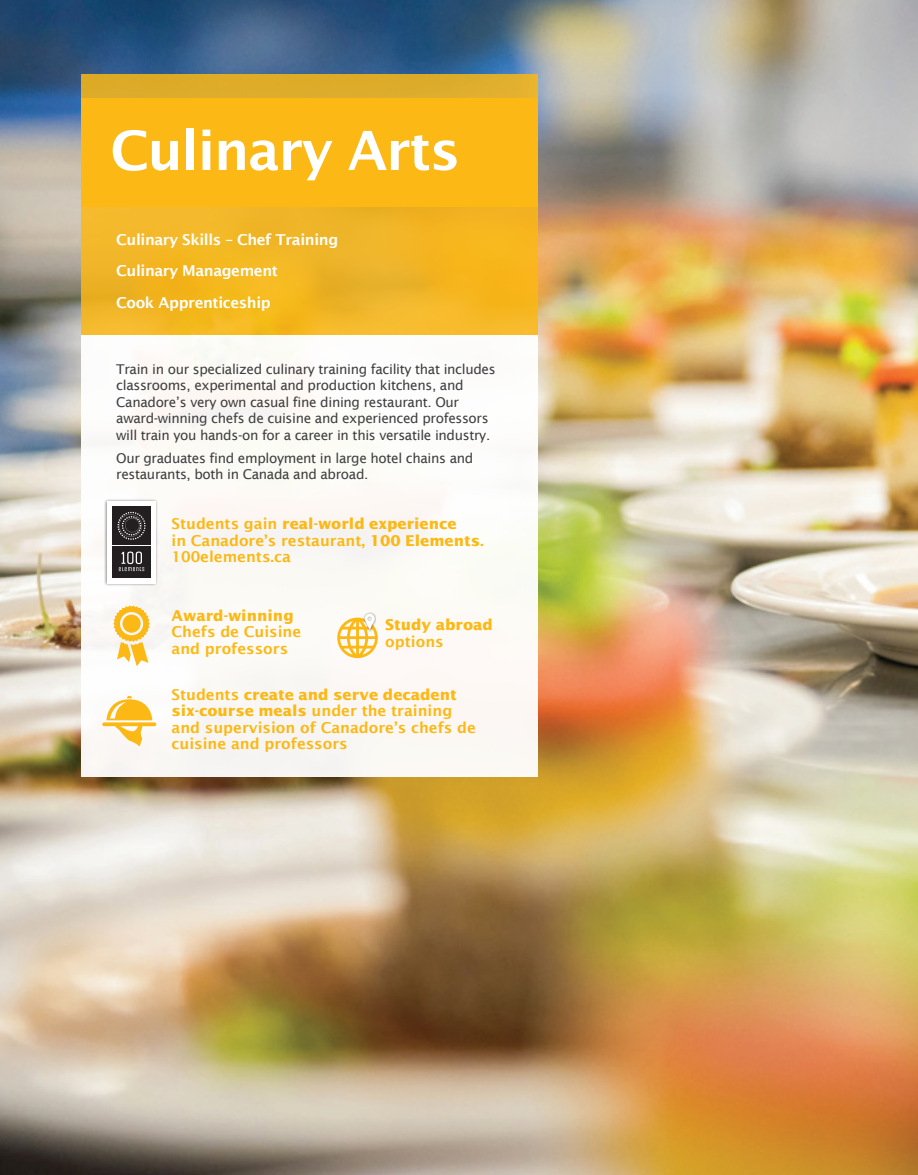
<style>
.page{position:relative;width:918px;height:1175px;background:#fff}
.page>*{position:absolute;margin:0;border:0;box-sizing:border-box;transform-origin:0 0}
.t1{font:600 54px "Lucida Sans";letter-spacing:-.025em;color:#fff}
.t2{font:600 15px/16.5px "Lucida Sans";color:#fcb814}
.Spread_Program_List{font:600 15px "Lucida Sans";letter-spacing:-.025em;color:#fff}
.t3{font:700 15px "Lucida Sans";color:#fcb814}
.Body{font:13.5px/16.5px "Lucida Sans";letter-spacing:-.025em;color:#3e3e3f}
.s1{font-weight:600}
.s2{font-weight:700}
</style>
<div class="page">
<img style="left:0;top:0;width:918px;height:1174px">
<div style="left:81px;top:74px;width:456px;height:24px;background:#ddac2a"></div>
<div style="left:81px;top:206px;width:456px;height:129px;background:linear-gradient(to right,#f1b726,#f4b522)"></div>
<div style="left:81px;top:98px;width:456px;height:108px;background:#fcb814"></div>
<div style="left:81px;top:335px;width:456px;height:442px;background:#fcfaf5"></div>
<svg style="left:113px;top:605px;width:37px;height:61px"></svg>
<div style="left:104px;top:498px;width:55px;height:88px;background:#231f20;opacity:.6"></div>
<div style="left:107px;top:501px;width:49px;height:82px;background:#fff"></div>
<div style="left:112px;top:545px;width:39px;height:32px;background:#231f20"></div>
<div style="left:112px;top:506px;width:39px;height:39px;background:#231f20"></div>
<svg style="left:118px;top:512px;width:28px;height:28px"></svg>
<svg style="left:119px;top:551px;width:25px;height:20px"></svg>
<svg style="left:102px;top:696px;width:54px;height:50px"></svg>
<svg style="left:337px;top:613px;width:41px;height:46px"></svg>
<p class="t1" style="left:110px;top:120px;width:352px">Culinary Arts</p>
<p class="Spread_Program_List" style="left:116px;top:231px;width:223px">Culinary Skills – Chef Training</p>
<p class="Spread_Program_List" style="left:116px;top:262px;width:163px">Culinary Management</p>
<p class="Spread_Program_List" style="left:116px;top:294px;width:156px">Cook Apprenticeship</p>
<p class="Body" style="left:116px;top:360px;width:381px">Train in our specialized culinary training facility that includes classrooms, experimental and production kitchens, and Canadore’s very own casual fine dining restaurant. Our award-winning chefs de cuisine and experienced professors will train you hands-on for a career in this versatile industry.</p>
<p class="Body" style="left:116px;top:450px;width:359px">Our graduates find employment in large hotel chains and restaurants, both in Canada and abroad.</p>
<p class="t3" style="left:172px;top:515px;width:287px"><span class="s1">Students gain</span> real-world experience</p>
<p class="t2" style="left:172px;top:532px;width:314px">in Canadore’s restaurant, <span class="s2">100 Elements</span>.</p>
<p class="t2" style="left:172px;top:548px;width:121px">100elements.ca</p>
<p class="t3" style="left:172px;top:606px;width:124px">Award-winning</p>
<p class="t2" style="left:172px;top:623px;width:131px">Chefs de Cuisine and professors</p>
<p class="t3" style="left:385px;top:616px;width:109px">Study abroad</p>
<p class="t2" style="left:385px;top:633px;width:60px">options</p>
<p class="t2" style="left:172px;top:686px;width:306px">Students <span class="s2">create and serve decadent six-course meals</span> under the training and supervision of Canadore’s chefs de cuisine and professors</p>
</div>
